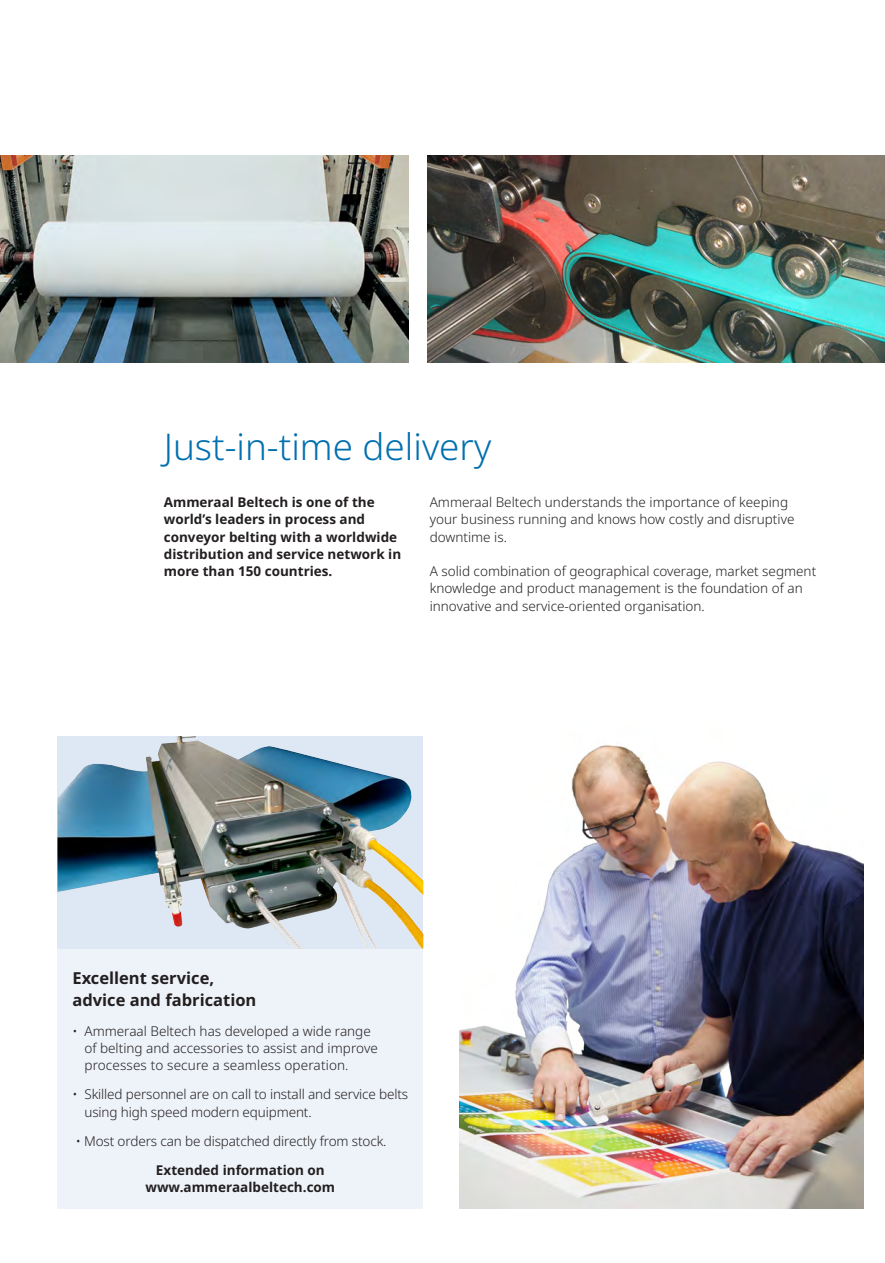
<style>
.page{position:relative;width:885px;height:1263px;background:#fff}
.page>*{position:absolute;margin:0;border:0;box-sizing:border-box;transform-origin:0 0}
.Headline{font:300 36.75px "Noto Sans";color:#006faf}
.Brottext{font:700 16.5px "Noto Sans";color:#231f20}
.Brottext-2{font:300 13.5px/17.2px "Noto Sans";color:#231f20}
.Brottext-3{font:700 13.5px/17.2px "Noto Sans";color:#231f20}
.Bullet_Point{font:700 13.5px "Noto Sans";color:#231f20}
</style>
<div class="page">
<img style="left:427px;top:155px;width:457px;height:207px">
<div style="left:57px;top:948px;width:366px;height:261px;background:#eef3f9"></div>
<img style="left:57px;top:736px;width:366px;height:212px">
<img style="left:57px;top:736px;width:124px;height:191px">
<img style="left:459px;top:745px;width:404px;height:464px">
<img style="left:0;top:155px;width:408px;height:207px">
<p class="Headline" style="left:164px;top:421px;width:329px">Just-in-time delivery</p>
<p class="Brottext-2" style="left:429px;top:494px;width:366px">Ammeraal Beltech understands the importance of keeping your business running and knows how costly and disruptive downtime is.</p>
<p class="Brottext-2" style="left:429px;top:563px;width:388px">A solid combination of geographical coverage, market segment knowledge and product management is the foundation of an innovative and service-oriented organisation.</p>
<p class="Brottext-3" style="left:164px;top:494px;width:239px">Ammeraal Beltech is one of the world’s leaders in process and conveyor belting with a worldwide distribution and service network in more than 150 countries.</p>
<p class="Brottext" style="left:72px;top:966px;width:143px">Excellent service,</p>
<p class="Brottext" style="left:72px;top:989px;width:185px">advice and fabrication</p>
<p class="Brottext-2" style="left:84px;top:1022px;width:295px;text-indent:-12px">• Ammeraal Beltech has developed a wide range of belting and accessories to assist and improve processes to secure a seamless operation.</p>
<p class="Brottext-2" style="left:84px;top:1086px;width:325px;text-indent:-12px">• Skilled personnel are on call to install and service belts using high speed modern equipment.</p>
<p class="Brottext-2" style="left:76px;top:1133px;width:312px">• Most orders can be dispatched directly from stock.</p>
<p class="Bullet_Point" style="left:156px;top:1161px;width:170px">Extended information on</p>
<p class="Bullet_Point" style="left:145px;top:1178px;width:191px">www.ammeraalbeltech.com</p>
</div>
